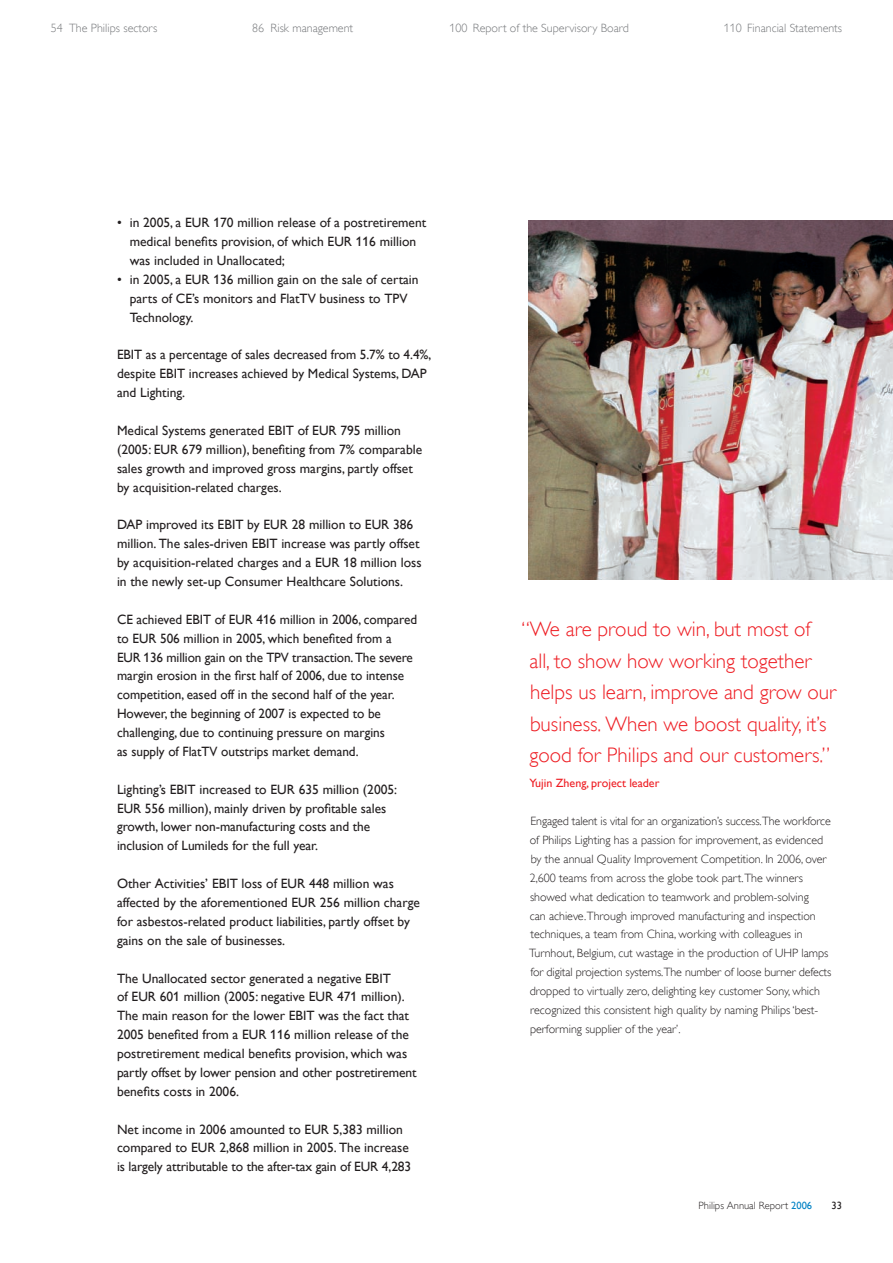
<style>
.page{position:relative;width:893px;height:1263px;background:#fff}
.page>*{position:absolute;margin:0;border:0;box-sizing:border-box;transform-origin:0 0}
.t1{font:21px/31.5px "Gill Sans Alt One WGL Light";color:#ee1d23}
.t2{font:13.5px/18.9px "Gill Sans Alt One WGL";color:#231f20}
.t3{font:12px/18.9px "Gill Sans Alt One WGL Light";color:#231f20}
.t4{font:12px "Gill Sans Alt One WGL Light";color:#76787b}
.t5{font:12px "Gill Sans Alt One WGL";color:#ee1d23}
.t6{font:10.5px "Gill Sans Alt One WGL Light";color:#231f20}
.t7{font:10.5px "Gill Sans Alt One WGL";color:#231f20}
.s1{font-family:"Gill Sans Alt One WGL";color:#0082c5}
</style>
<div class="page">
<img style="left:529px;top:221px;width:364px;height:359px">
<p class="t4" style="left:51px;top:21px;width:108px">54 The Philips sectors</p>
<p class="t4" style="left:252px;top:21px;width:102px">86 Risk management</p>
<p class="t4" style="left:449px;top:21px;width:181px">100 Report of the Supervisory Board</p>
<p class="t4" style="left:724px;top:21px;width:120px">110 Financial Statements</p>
<p class="t2" style="left:130px;top:213px;width:298px">in 2005, a EUR 170 million release of a postretirement medical benefits provision, of which EUR 116 million was included in Unallocated;<br>in 2005, a EUR 136 million gain on the sale of certain parts of CE’s monitors and FlatTV business to TPV Technology.</p>
<p class="t2" style="left:117px;top:345px;width:316px">EBIT as a percentage of sales decreased from 5.7% to 4.4%, despite EBIT increases achieved by Medical Systems, DAP and Lighting.</p>
<p class="t2" style="left:117px;top:421px;width:307px">Medical Systems generated EBIT of EUR 795 million (2005: EUR 679 million), benefiting from 7% comparable sales growth and improved gross margins, partly offset by acquisition-related charges.</p>
<p class="t2" style="left:117px;top:515px;width:306px">DAP improved its EBIT by EUR 28 million to EUR 386 million. The sales-driven EBIT increase was partly offset by acquisition-related charges and a EUR 18 million loss in the newly set-up Consumer Healthcare Solutions.</p>
<p class="t2" style="left:117px;top:610px;width:302px">CE achieved EBIT of EUR 416 million in 2006, compared to EUR 506 million in 2005, which benefited from a EUR 136 million gain on the TPV transaction. The severe margin erosion in the first half of 2006, due to intense competition, eased off in the second half of the year.<br>However, the beginning of 2007 is expected to be challenging, due to continuing pressure on margins<br>as supply of FlatTV outstrips market demand.</p>
<p class="t2" style="left:117px;top:779px;width:282px">Lighting’s EBIT increased to EUR 635 million (2005:<br>EUR 556 million), mainly driven by profitable sales growth, lower non-manufacturing costs and the inclusion of Lumileds for the full year.</p>
<p class="t2" style="left:117px;top:874px;width:304px">Other Activities’ EBIT loss of EUR 448 million was affected by the aforementioned EUR 256 million charge for asbestos-related product liabilities, partly offset by gains on the sale of businesses.</p>
<p class="t2" style="left:117px;top:968px;width:301px">The Unallocated sector generated a negative EBIT<br>of EUR 601 million (2005: negative EUR 471 million).<br>The main reason for the lower EBIT was the fact that 2005 benefited from a EUR 116 million release of the postretirement medical benefits provision, which was partly offset by lower pension and other postretirement benefits costs in 2006.</p>
<p class="t2" style="left:117px;top:1119px;width:296px">Net income in 2006 amounted to EUR 5,383 million compared to EUR 2,868 million in 2005. The increase is largely attributable to the after-tax gain of EUR 4,283</p>
<p class="t2" style="left:117px;top:213px;width:6px">•</p>
<p class="t2" style="left:117px;top:270px;width:6px">•</p>
<h1 class="t1" style="left:529px;top:614px;width:308px;text-indent:-8px">“We are proud to win, but most of all, to show how working together helps us learn, improve and grow our business. When we boost quality, it’s good for Philips and our customers.”</h1>
<p class="t5" style="left:529px;top:776px;width:131px">Yujin Zheng, project leader</p>
<p class="t3" style="left:529px;top:812px;width:304px">Engaged talent is vital for an organization’s success.The workforce of Philips Lighting has a passion for improvement, as evidenced by the annual Quality Improvement Competition. In 2006, over 2,600 teams from across the globe took part.The winners showed what dedication to teamwork and problem-solving<br>can achieve.Through improved manufacturing and inspection techniques, a team from China, working with colleagues in Turnhout, Belgium, cut wastage in the production of UHP lamps for digital projection systems.The number of loose burner defects dropped to virtually zero, delighting key customer Sony, which recognized this consistent high quality by naming Philips ‘best&shy;performing supplier of the year’.</p>
<p class="t6" style="left:698px;top:1199px;width:115px">Philips Annual Report <span class="s1">2006</span></p>
<p class="t7" style="left:831px;top:1199px;width:12px">33</p>
</div>
